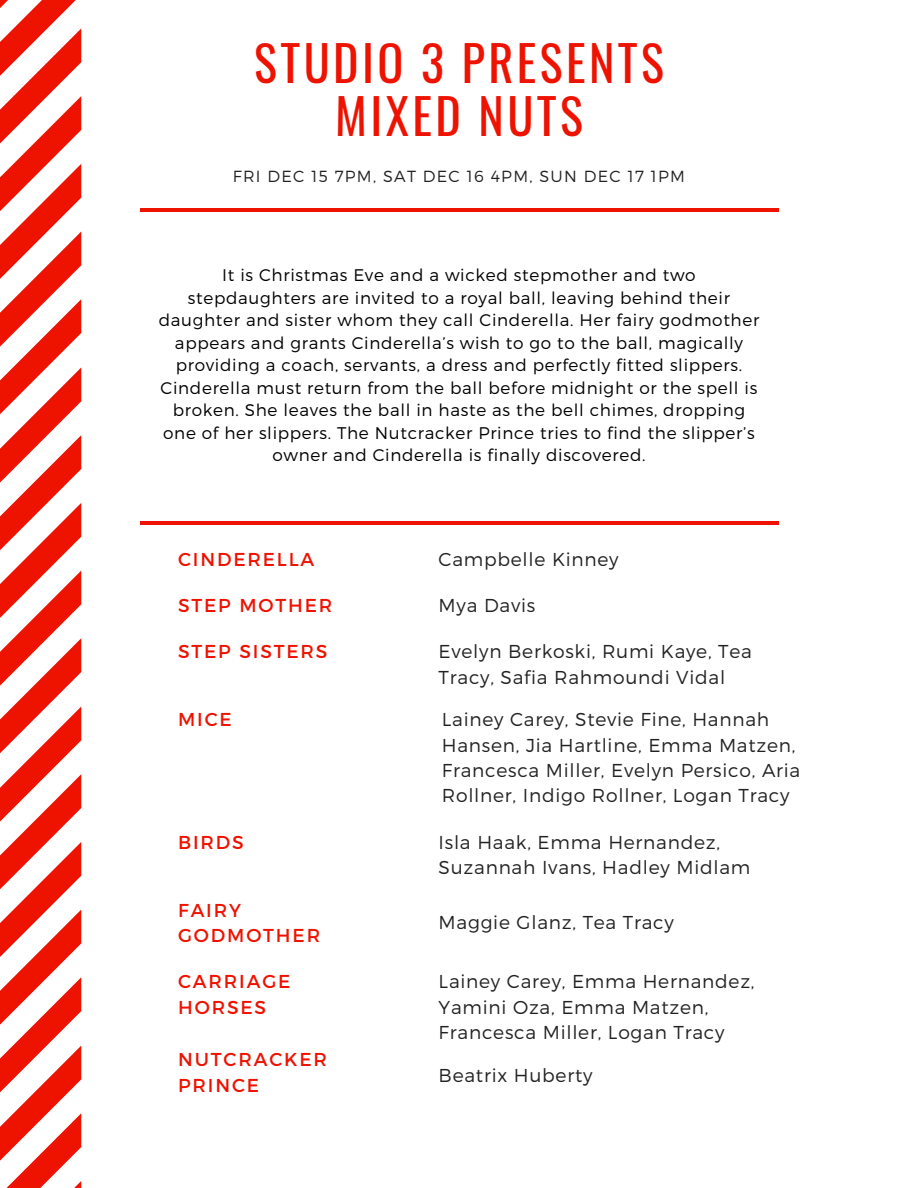
<style>
.page{position:relative;width:918px;height:1188px;background:#fff}
.page>*{position:absolute;margin:0;border:0;box-sizing:border-box;transform-origin:0 0}
.t1{font:48.15px "Oswald";letter-spacing:.07em;color:#ee1200}
.t2{font:300 18.6px/25.3px "Montserrat";letter-spacing:.04em;color:#222}
.t3{font:18.6px/25.3px "Montserrat";letter-spacing:.1em;color:#ee1200}
.t4{font:300 16.8px/22.5px "Montserrat";letter-spacing:.04em;color:#000;text-align:center}
.t5{font:300 16.05px "Montserrat";letter-spacing:.08em;color:#222}
</style>
<div class="page">
<hr style="left:140px;top:209px;width:639px;height:3px;background:#ee1200">
<svg style="left:0;top:0;width:81px;height:1188px"></svg>
<hr style="left:140px;top:521px;width:639px;height:4px;background:#ee1200">
<p class="t1" style="left:254px;top:25px;width:411px">STUDIO 3 PRESENTS</p>
<p class="t1" style="left:335px;top:78px;width:249px">MIXED NUTS</p>
<p class="t5" style="left:233px;top:166px;width:454px">FRI DEC 15 7PM, SAT DEC 16 4PM, SUN DEC 17 1PM</p>
<p class="t4" style="left:159px;top:263px;width:602px">It is Christmas Eve and a wicked stepmother and two stepdaughters are invited to a royal ball, leaving behind their daughter and sister whom they call Cinderella. Her fairy godmother appears and grants Cinderella’s wish to go to the ball, magically providing a coach, servants, a dress and perfectly fitted slippers.<br>Cinderella must return from the ball before midnight or the spell is broken. She leaves the ball in haste as the bell chimes, dropping one of her slippers. The Nutcracker Prince tries to find the slipper’s owner and Cinderella is finally discovered.</p>
<p class="t3" style="left:178px;top:545px;width:138px">CINDERELLA</p>
<p class="t2" style="left:439px;top:545px;width:181px">Campbelle Kinney</p>
<p class="t3" style="left:178px;top:591px;width:156px">STEP MOTHER</p>
<p class="t2" style="left:439px;top:591px;width:98px">Mya Davis</p>
<p class="t2" style="left:439px;top:638px;width:315px">Evelyn Berkoski, Rumi Kaye, Tea<br>Tracy, Safia Rahmoundi Vidal</p>
<p class="t3" style="left:178px;top:638px;width:151px">STEP SISTERS</p>
<p class="t3" style="left:178px;top:706px;width:55px">MICE</p>
<p class="t2" style="left:442px;top:706px;width:360px">Lainey Carey, Stevie Fine, Hannah Hansen, Jia Hartline, Emma Matzen, Francesca Miller, Evelyn Persico, Aria Rollner, Indigo Rollner, Logan Tracy</p>
<p class="t3" style="left:178px;top:829px;width:67px">BIRDS</p>
<p class="t2" style="left:439px;top:829px;width:313px">Isla Haak, Emma Hernandez,<br>Suzannah Ivans, Hadley Midlam</p>
<p class="t3" style="left:178px;top:896px;width:144px">FAIRY<br>GODMOTHER</p>
<p class="t2" style="left:439px;top:909px;width:237px">Maggie Glanz, Tea Tracy</p>
<p class="t3" style="left:178px;top:968px;width:114px">CARRIAGE<br>HORSES</p>
<p class="t2" style="left:439px;top:968px;width:317px">Lainey Carey, Emma Hernandez,<br>Yamini Oza, Emma Matzen,<br>Francesca Miller, Logan Tracy</p>
<p class="t3" style="left:178px;top:1046px;width:151px">NUTCRACKER<br>PRINCE</p>
<p class="t2" style="left:439px;top:1062px;width:155px">Beatrix Huberty</p>
</div>
